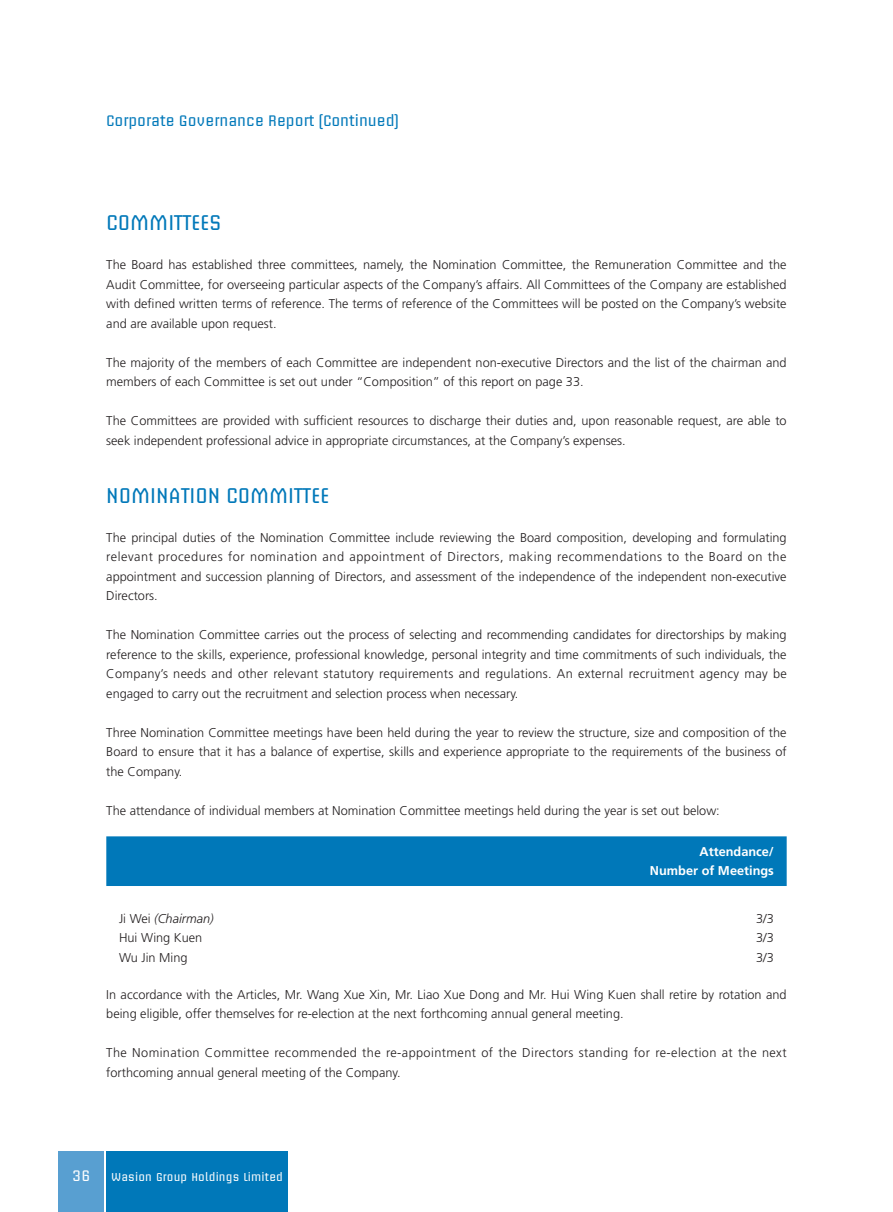
<style>
.page{position:relative;width:893px;height:1212px;background:#fff}
.page>*{position:absolute;margin:0;border:0;box-sizing:border-box;transform-origin:0 0}
.t1{font:21px "Briem Akademi Std";color:#0078b9}
.t2{font:15px "Briem Akademi Std";color:#0078b9}
.t3{font:15px "Briem Akademi Std";color:#fff}
.t4{font:300 12.75px/19.5px "Frutiger LT Std";color:#231f20;text-align:justify}
.t5{font:300 12.75px/19.5px "Frutiger LT Std";letter-spacing:.03em;color:#231f20}
.t6{font:700 12.75px/19.5px "Frutiger LT Std";color:#fff;text-align:right}
.t7{font:italic 300 12.75px "Frutiger LT Std";color:#231f20}
.t8{font:11.25px "Briem Akademi Std";letter-spacing:.015em;color:#fff}
.s1{font-style:normal}
</style>
<div class="page">
<div style="left:106px;top:1151px;width:181px;height:61px;background:#0078b9"></div>
<div style="left:59px;top:1151px;width:45px;height:61px;background:#589fd1"></div>
<div style="left:106px;top:836px;width:681px;height:50px;background:#0078b9"></div>
<p class="t2" style="left:106px;top:115px;width:294px">Corporate Governance Report (Continued)</p>
<h1 class="t1" style="left:106px;top:214px;width:117px">COMMITTEES</h1>
<p class="t4" style="left:106px;top:256px;width:682px">The Board has established three committees, namely, the Nomination Committee, the Remuneration Committee and the Audit Committee, for overseeing particular aspects of the Company’s affairs. All Committees of the Company are established with defined written terms of reference. The terms of reference of the Committees will be posted on the Company’s website and are available upon request.</p>
<p class="t4" style="left:106px;top:353px;width:682px">The majority of the members of each Committee are independent non-executive Directors and the list of the chairman and members of each Committee is set out under “Composition” of this report on page 33.</p>
<p class="t4" style="left:106px;top:412px;width:682px">The Committees are provided with sufficient resources to discharge their duties and, upon reasonable request, are able to seek independent professional advice in appropriate circumstances, at the Company’s expenses.</p>
<h1 class="t1" style="left:106px;top:486px;width:224px">NOMINATION COMMITTEE</h1>
<p class="t4" style="left:106px;top:528px;width:682px">The principal duties of the Nomination Committee include reviewing the Board composition, developing and formulating relevant procedures for nomination and appointment of Directors, making recommendations to the Board on the appointment and succession planning of Directors, and assessment of the independence of the independent non-executive Directors.</p>
<p class="t4" style="left:106px;top:626px;width:682px">The Nomination Committee carries out the process of selecting and recommending candidates for directorships by making reference to the skills, experience, professional knowledge, personal integrity and time commitments of such individuals, the Company’s needs and other relevant statutory requirements and regulations. An external recruitment agency may be engaged to carry out the recruitment and selection process when necessary.</p>
<p class="t4" style="left:106px;top:723px;width:682px">Three Nomination Committee meetings have been held during the year to review the structure, size and composition of the Board to ensure that it has a balance of expertise, skills and experience appropriate to the requirements of the business of the Company.</p>
<p class="t4" style="left:106px;top:801px;width:615px">The attendance of individual members at Nomination Committee meetings held during the year is set out below:</p>
<p class="t6" style="left:650px;top:842px;width:125px">Attendance/<br>Number of Meetings</p>
<p class="t7" style="left:119px;top:913px;width:96px"><span class="s1">Ji Wei</span> (Chairman)</p>
<p class="t4" style="left:756px;top:910px;width:19px">3/3</p>
<p class="t4" style="left:119px;top:929px;width:85px">Hui Wing Kuen</p>
<p class="t4" style="left:756px;top:929px;width:19px">3/3</p>
<p class="t4" style="left:119px;top:949px;width:70px">Wu Jin Ming</p>
<p class="t4" style="left:756px;top:949px;width:19px">3/3</p>
<p class="t4" style="left:106px;top:985px;width:682px">In accordance with the Articles, Mr. Wang Xue Xin, Mr. Liao Xue Dong and Mr. Hui Wing Kuen shall retire by rotation and being eligible, offer themselves for re-election at the next forthcoming annual general meeting.</p>
<p class="t5" style="left:106px;top:1044px;width:682px">The Nomination Committee recommended the re-appointment of the Directors standing for re-election at the next forthcoming annual general meeting of the Company.</p>
<p class="t3" style="left:72px;top:1169px;width:20px">36</p>
<p class="t8" style="left:111px;top:1172px;width:173px">Wasion Group Holdings Limited</p>
</div>
